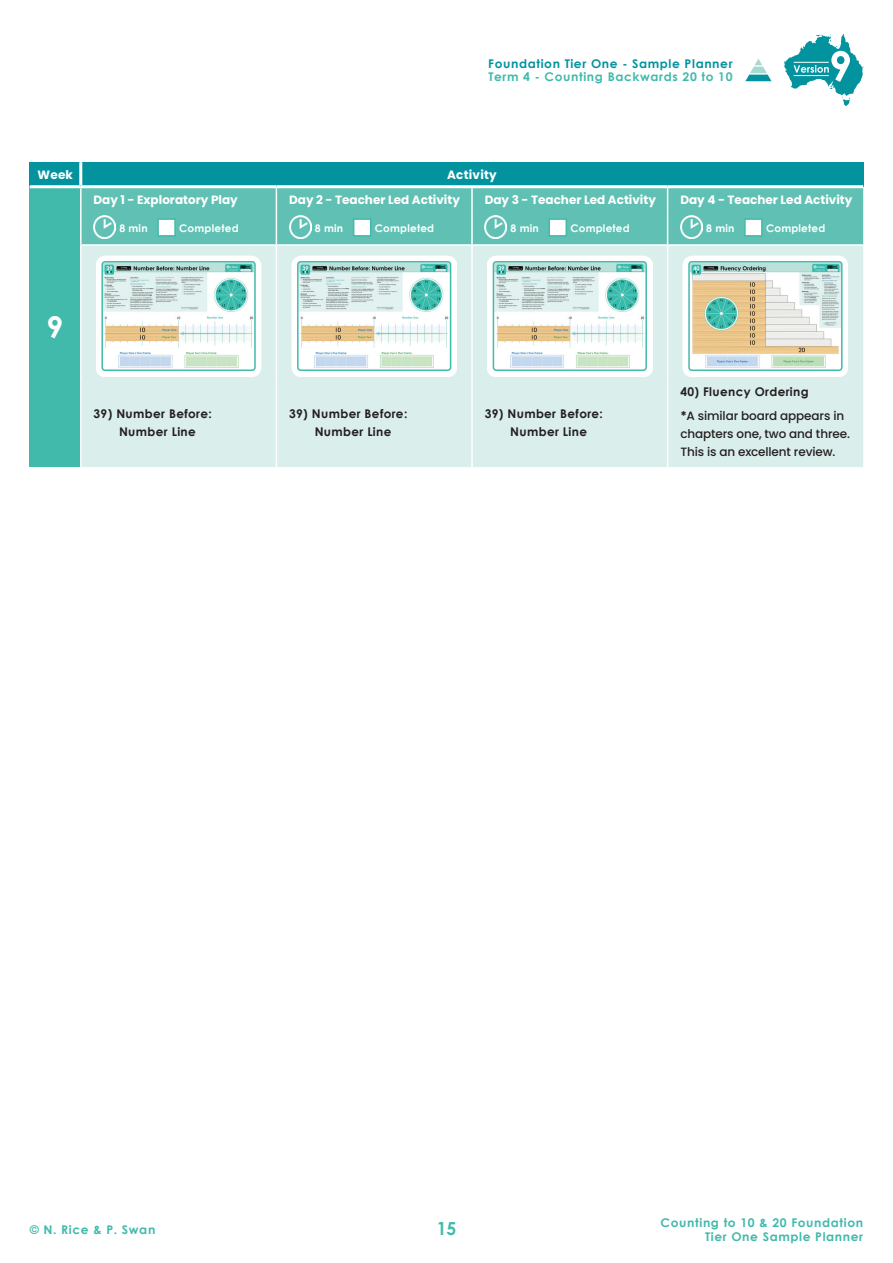
<style>
.page{position:relative;width:893px;height:1263px;background:#fff}
.page>*{position:absolute;margin:0;border:0;box-sizing:border-box;transform-origin:0 0}
.t1{font:700 30px "Century Gothic";color:#fff}
.t2{font:700 18px "Century Gothic";color:#42baab}
.t3{font:700 12px/18px "Century Gothic";letter-spacing:.03em;color:#231f20}
.t4{font:700 12px "Poppins";color:#fff}
.t5{font:700 12px/14.4px "Century Gothic";letter-spacing:.05em;color:#42baab;text-align:right}
.t6{font:500 12px/18px "Poppins";letter-spacing:-.01em;color:#231f20}
.t7{font:700 12px "Century Gothic";letter-spacing:.05em;color:#03939f}
.t8{font:700 12px "Poppins";letter-spacing:.02em;color:#fff}
.t9{font:700 10.5px "Century Gothic";letter-spacing:.02em;color:#fff}
.s1{font-weight:700}
</style>
<div class="page">
<div style="left:30px;top:162px;width:51px;height:25px;background:#03939f"></div>
<div style="left:81px;top:162px;width:782px;height:25px;background:#03939f"></div>
<div style="left:30px;top:187px;width:51px;height:280px;background:#42baab"></div>
<div style="left:82px;top:188px;width:781px;height:56px;background:#5fc0b3"></div>
<div style="left:82px;top:246px;width:781px;height:221px;background:#daeeeb"></div>
<hr style="left:80px;top:244px;width:196px;height:2px;background:#fff">
<hr style="left:79px;top:162px;width:3px;height:23px;background:#fff">
<hr style="left:30px;top:185px;width:51px;height:3px;background:#fff">
<hr style="left:81px;top:185px;width:195px;height:3px;background:#fff">
<hr style="left:276px;top:185px;width:196px;height:3px;background:#fff">
<hr style="left:472px;top:185px;width:196px;height:3px;background:#fff">
<hr style="left:668px;top:185px;width:195px;height:3px;background:#fff">
<hr style="left:80px;top:188px;width:2px;height:22px;background:#fff">
<svg style="left:276px;top:188px;width:1px;height:22px"></svg>
<hr style="left:471px;top:188px;width:2px;height:22px;background:#fff">
<svg style="left:667px;top:188px;width:1px;height:22px"></svg>
<hr style="left:80px;top:210px;width:2px;height:34px;background:#fff">
<hr style="left:276px;top:210px;width:1px;height:34px;background:#fff">
<hr style="left:471px;top:210px;width:2px;height:34px;background:#fff">
<hr style="left:667px;top:210px;width:1px;height:34px;background:#fff">
<hr style="left:80px;top:246px;width:2px;height:137px;background:#fff">
<hr style="left:276px;top:246px;width:1px;height:137px;background:#fff">
<hr style="left:471px;top:246px;width:2px;height:137px;background:#fff">
<hr style="left:667px;top:246px;width:1px;height:137px;background:#fff">
<hr style="left:80px;top:383px;width:2px;height:84px;background:#fff">
<hr style="left:276px;top:383px;width:1px;height:84px;background:#fff">
<hr style="left:471px;top:383px;width:2px;height:84px;background:#fff">
<hr style="left:667px;top:383px;width:1px;height:84px;background:#fff">
<img style="left:94px;top:216px;width:22px;height:22px">
<div style="left:157px;top:218px;width:19px;height:19px;background:#fff;border:2px solid #42baab"></div>
<img style="left:289px;top:216px;width:22px;height:22px">
<div style="left:353px;top:218px;width:18px;height:19px;background:#fff;border:2px solid #42baab"></div>
<img style="left:485px;top:216px;width:22px;height:22px">
<div style="left:549px;top:218px;width:18px;height:19px;background:#fff;border:2px solid #42baab"></div>
<img style="left:680px;top:216px;width:22px;height:22px">
<div style="left:744px;top:218px;width:19px;height:19px;background:#fff;border:2px solid #42baab"></div>
<div style="left:96px;top:255px;width:165px;height:122px;background:#fff"></div>
<img style="left:104px;top:264px;width:149px;height:104px">
<div style="left:101px;top:261px;width:155px;height:110px;border:2px solid #42baab;border-radius:3px"></div>
<div style="left:291px;top:255px;width:166px;height:122px;background:#fff"></div>
<img style="left:300px;top:264px;width:148px;height:104px">
<div style="left:297px;top:261px;width:154px;height:110px;border:2px solid #42baab;border-radius:3px"></div>
<div style="left:487px;top:255px;width:165px;height:122px;background:#fff"></div>
<img style="left:496px;top:264px;width:148px;height:104px">
<div style="left:493px;top:261px;width:154px;height:110px;border:2px solid #42baab;border-radius:3px"></div>
<div style="left:683px;top:255px;width:165px;height:122px;background:#fff"></div>
<img style="left:691px;top:264px;width:148px;height:104px">
<div style="left:688px;top:261px;width:154px;height:110px;border:2px solid #42baab;border-radius:3px"></div>
<svg style="left:784px;top:34px;width:80px;height:72px"></svg>
<hr style="left:794px;top:62px;width:35px;height:1px;background:#fff">
<hr style="left:794px;top:75px;width:35px;height:1px;background:#fff">
<svg style="left:745px;top:59px;width:26px;height:22px"></svg>
<p class="t7" style="left:488px;top:54px;width:246px">Foundation Tier One - Sample Planner</p>
<p class="t5" style="left:488px;top:69px;width:246px">Term 4 - Counting Backwards 20 to 10</p>
<p class="t4" style="left:38px;top:168px;width:37px">Week</p>
<p class="t8" style="left:447px;top:168px;width:51px">Activity</p>
<p class="t4" style="left:94px;top:193px;width:146px">Day 1 - Exploratory Play</p>
<p class="t4" style="left:289px;top:193px;width:172px">Day 2 - Teacher Led Activity</p>
<p class="t4" style="left:485px;top:193px;width:173px">Day 3 - Teacher Led Activity</p>
<p class="t4" style="left:680px;top:193px;width:174px">Day 4 - Teacher Led Activity</p>
<p class="t9" style="left:119px;top:220px;width:30px">8 min</p>
<p class="t9" style="left:179px;top:220px;width:61px">Completed</p>
<p class="t9" style="left:315px;top:220px;width:30px">8 min</p>
<p class="t9" style="left:375px;top:220px;width:61px">Completed</p>
<p class="t9" style="left:511px;top:220px;width:30px">8 min</p>
<p class="t9" style="left:570px;top:220px;width:61px">Completed</p>
<p class="t9" style="left:706px;top:220px;width:30px">8 min</p>
<p class="t9" style="left:766px;top:220px;width:61px">Completed</p>
<h1 class="t1" style="left:46px;top:304px;width:18px">9</h1>
<p class="t3" style="left:119px;top:404px;width:94px;text-indent:-26px">39) Number Before:<br>Number Line</p>
<p class="t3" style="left:315px;top:404px;width:94px;text-indent:-26px">39) Number Before:<br>Number Line</p>
<p class="t3" style="left:510px;top:404px;width:94px;text-indent:-26px">39) Number Before:<br>Number Line</p>
<p class="t3" style="left:680px;top:382px;width:130px">40) Fluency Ordering</p>
<p class="t6" style="left:680px;top:407px;width:171px"><span class="s1">*</span>A similar board appears in chapters one, two and three.<br>This is an excellent review.</p>
<p class="t5" style="left:30px;top:1221px;width:127px">© N. Rice &amp; P. Swan</p>
<h2 class="t2" style="left:437px;top:1215px;width:21px">15</h2>
<p class="t5" style="left:661px;top:1214px;width:204px">Counting to 10 &amp; 20 Foundation<br>Tier One Sample Planner</p>
</div>
